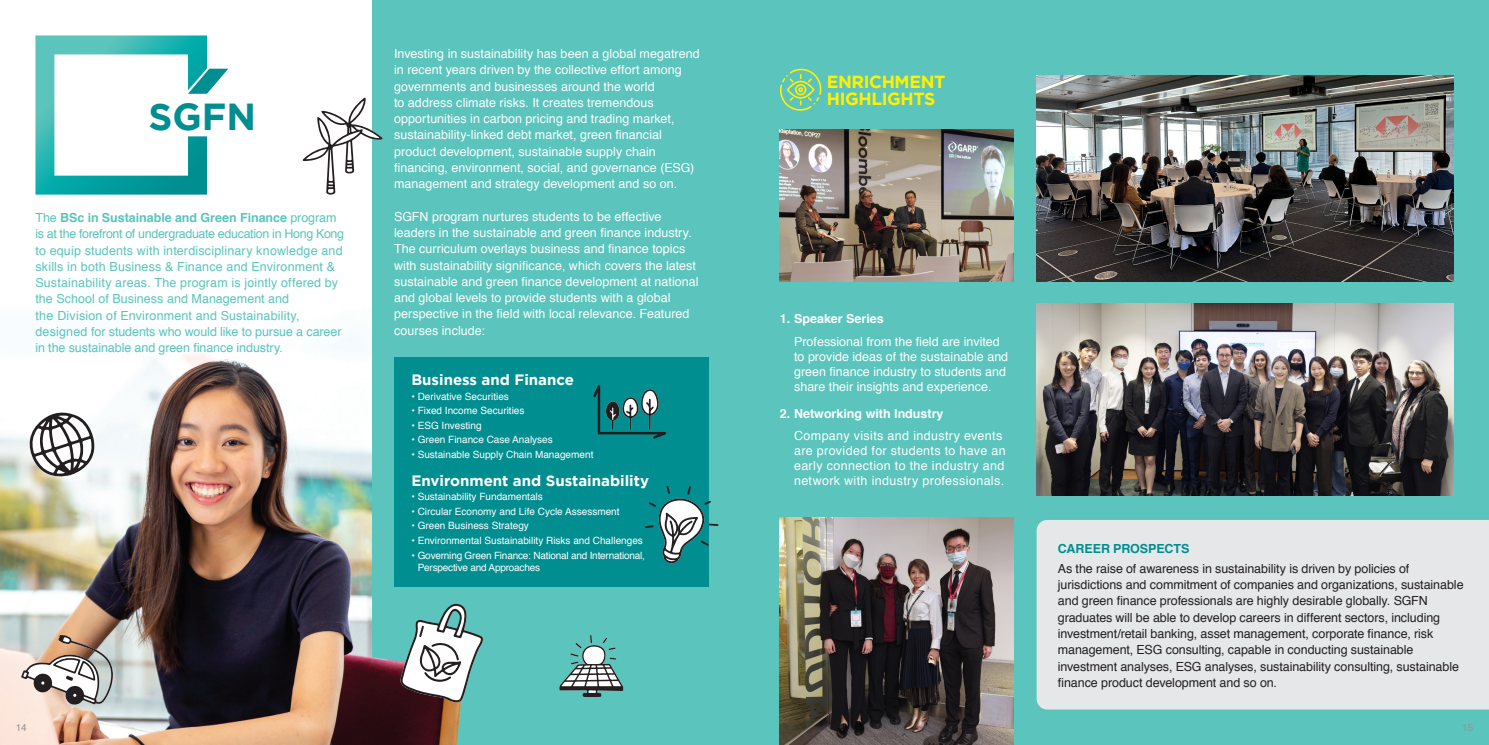
<style>
.page{position:relative;width:1489px;height:745px;background:#fff}
.page>*{position:absolute;margin:0;border:0;box-sizing:border-box;transform-origin:0 0}
.t1{font:700 37.5px "Gotham";color:#008e91}
.t2{font:700 17.5px "Gotham";letter-spacing:-.025em;color:#fff101}
.t3{font:700 15px "Gotham";color:#fff}
.t4{font:12.5px/16.2px "Helvetica";letter-spacing:.005em;color:#fff}
.t5{font:12.5px/16.2px "Helvetica";letter-spacing:-.005em;color:#231f20}
.t6{font:12.5px/16.2px "Helvetica";letter-spacing:.01em;color:#5ac4bd}
.t7{font:12.5px/15px "Helvetica";letter-spacing:.03em;color:#fff}
.t8{font:700 12.5px "Helvetica";color:#fff}
.t9{font:700 12.5px "Helvetica";letter-spacing:-.005em;color:#008e91}
.t10{font:10px "Helvetica";color:#fff}
.t11{font:10px "Helvetica";letter-spacing:-.02em;color:#fff}
.t12{font:10px "Helvetica";color:#939598}
.s1{font-weight:700}
</style>
<div class="page">
<div style="left:744px;top:0;width:744px;height:744px;background:#5ac4bd"></div>
<div style="left:372px;top:0;width:372px;height:744px;background:#5ac4bd"></div>
<svg style="left:35px;top:35px;width:193px;height:151px"></svg>
<img style="left:0;top:186px;width:591px;height:558px">
<svg style="left:21px;top:634px;width:92px;height:71px"></svg>
<svg style="left:29px;top:410px;width:65px;height:67px"></svg>
<svg style="left:302px;top:97px;width:81px;height:98px"></svg>
<svg style="left:559px;top:634px;width:64px;height:62px"></svg>
<div style="left:394px;top:357px;width:315px;height:229px;background:#008e91"></div>
<svg style="left:645px;top:486px;width:73px;height:77px"></svg>
<svg style="left:593px;top:385px;width:74px;height:54px"></svg>
<svg style="left:400px;top:602px;width:83px;height:100px"></svg>
<svg style="left:780px;top:69px;width:41px;height:42px"></svg>
<img style="left:1036px;top:75px;width:417px;height:206px">
<img style="left:1036px;top:304px;width:417px;height:191px">
<img style="left:780px;top:130px;width:233px;height:151px">
<img style="left:780px;top:517px;width:233px;height:227px">
<div style="left:1036px;top:519px;width:452px;height:190px;background:#e6e7e9"></div>
<p class="t1" style="left:148px;top:92px;width:109px">SGFN</p>
<p class="t6" style="left:35px;top:210px;width:310px">The <span class="s1">BSc in Sustainable and Green Finance</span> program is at the forefront of undergraduate education in Hong Kong to equip students with interdisciplinary knowledge and skills in both Business &amp; Finance and Environment &amp; Sustainability areas. The program is jointly offered by the School of Business and Management and</p>
<p class="t6" style="left:35px;top:307px;width:307px">the Division of Environment and Sustainability, designed for students who would like to pursue a career in the sustainable and green finance industry.</p>
<p class="t4" style="left:394px;top:46px;width:307px">Investing in sustainability has been a global megatrend in recent years driven by the collective effort among governments and businesses around the world<br>to address climate risks. It creates tremendous opportunities in carbon pricing and trading market, sustainability-linked debt market, green financial product development, sustainable supply chain financing, environment, social, and governance (ESG) management and strategy development and so on.</p>
<p class="t4" style="left:394px;top:208px;width:306px">SGFN program nurtures students to be effective leaders in the sustainable and green finance industry.<br>The curriculum overlays business and finance topics with sustainability significance, which covers the latest sustainable and green finance development at national and global levels to provide students with a global perspective in the field with local relevance. Featured courses include:</p>
<p class="t3" style="left:411px;top:369px;width:164px">Business and Finance</p>
<p class="t10" style="left:411px;top:388px;width:99px">• Derivative Securities</p>
<p class="t10" style="left:411px;top:402px;width:114px">• Fixed Income Securities</p>
<p class="t10" style="left:411px;top:417px;width:72px">• ESG Investing</p>
<p class="t10" style="left:411px;top:432px;width:143px">• Green Finance Case Analyses</p>
<p class="t10" style="left:411px;top:446px;width:183px">• Sustainable Supply Chain Management</p>
<p class="t3" style="left:411px;top:470px;width:239px">Environment and Sustainability</p>
<p class="t10" style="left:411px;top:488px;width:133px">• Sustainability Fundamentals</p>
<p class="t10" style="left:411px;top:503px;width:210px">• Circular Economy and Life Cycle Assessment</p>
<p class="t10" style="left:411px;top:518px;width:119px">• Green Business Strategy</p>
<p class="t10" style="left:411px;top:532px;width:233px">• Environmental Sustainability Risks and Challenges</p>
<p class="t11" style="left:411px;top:547px;width:235px">• Governing Green Finance: National and International,</p>
<p class="t11" style="left:418px;top:559px;width:124px">Perspective and Approaches</p>
<p class="t2" style="left:826px;top:70px;width:120px">ENRICHMENT</p>
<p class="t2" style="left:826px;top:88px;width:110px">HIGHLIGHTS</p>
<p class="t8" style="left:780px;top:308px;width:105px">1. Speaker Series</p>
<p class="t4" style="left:794px;top:334px;width:216px;line-height:15px">Professional from the field are invited to provide ideas of the sustainable and green finance industry to students and share their insights and experience.</p>
<p class="t8" style="left:780px;top:403px;width:165px">2. Networking with Industry</p>
<p class="t7" style="left:794px;top:428px;width:213px">Company visits and industry events are provided for students to have an early connection to the industry and network with industry professionals.</p>
<p class="t9" style="left:1057px;top:538px;width:133px">CAREER PROSPECTS</p>
<p class="t5" style="left:1057px;top:560px;width:407px">As the raise of awareness in sustainability is driven by policies of jurisdictions and commitment of companies and organizations, sustainable and green finance professionals are highly desirable globally. SGFN graduates will be able to develop careers in different sectors, including investment/retail banking, asset management, corporate finance, risk management, ESG consulting, capable in conducting sustainable investment analyses, ESG analyses, sustainability consulting, sustainable finance product development and so on.</p>
<p class="t12" style="left:16px;top:719px;width:13px">14</p>
<p class="t12" style="left:1461px;top:719px;width:13px">15</p>
</div>
